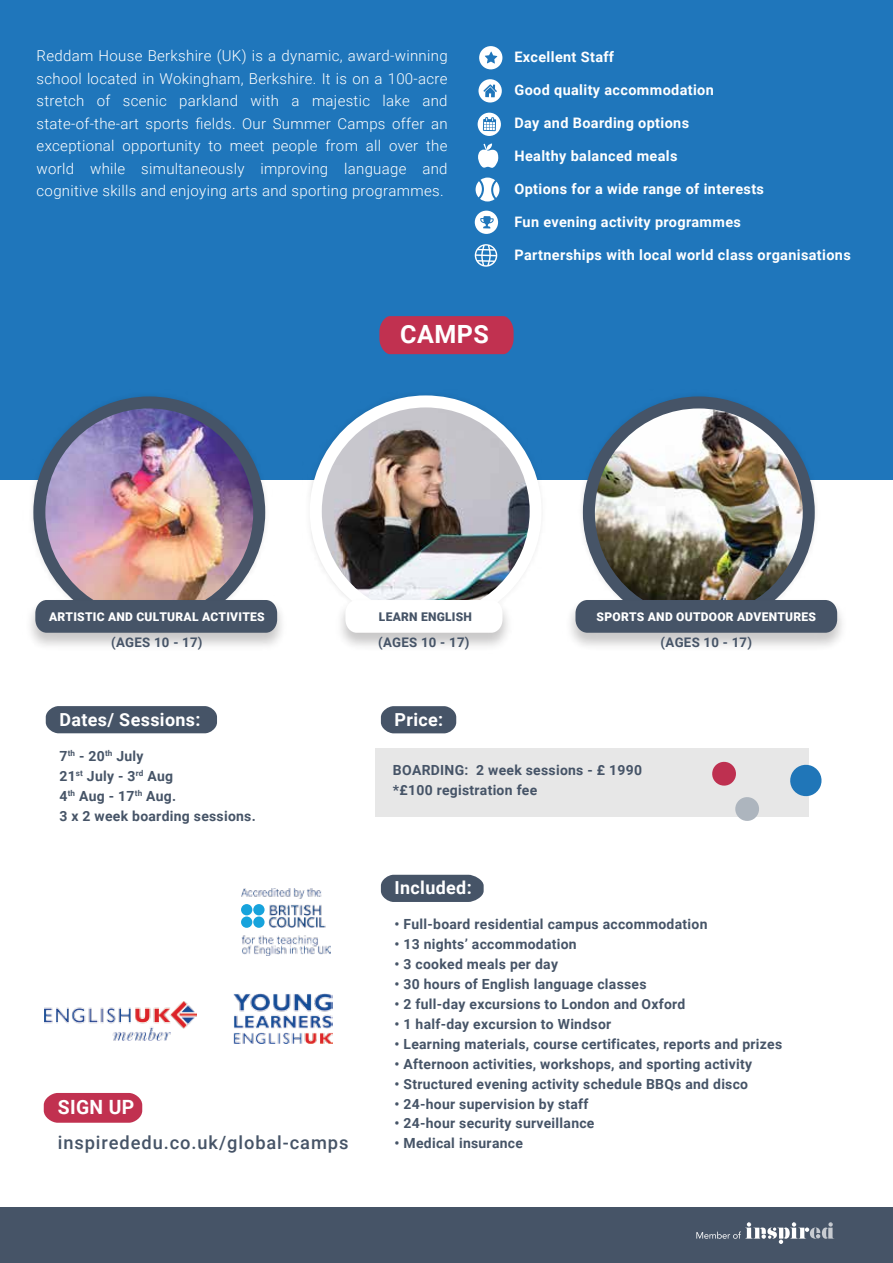
<style>
.page{position:relative;width:893px;height:1263px;background:#fff}
.page>*{position:absolute;margin:0;border:0;box-sizing:border-box;transform-origin:0 0}
.t1{font:700 25.05px "Roboto";letter-spacing:.02em;color:#fff}
.t2{font:700 19.65px "Roboto";letter-spacing:.02em;color:#fff}
.t3{font:500 18.3px "Roboto";letter-spacing:.05em;color:#465467}
.t4{font:700 18px "Roboto";letter-spacing:.02em;color:#fff}
.t5{font:300 15px/22.5px "Roboto";letter-spacing:.02em;color:#fff;text-align:justify}
.t6{font:700 14.4px "Roboto";letter-spacing:.025em;color:#fff}
.t7{font:700 13.95px/20px "Roboto";letter-spacing:.02em;color:#465467}
.t8{font:700 13.2px "Roboto";letter-spacing:.02em;color:#465467}
.t9{font:900 12px "Roboto";letter-spacing:.02em;color:#fff}
.t10{font:900 12px "Roboto";letter-spacing:.02em;color:#465467}
</style>
<div class="page">
<div style="left:0;top:0;width:893px;height:480px;background:#1f76bb"></div>
<div style="left:479px;top:46px;width:24px;height:24px;background:#fff;border-radius:50%"></div>
<svg style="left:485px;top:52px;width:12px;height:12px"></svg>
<svg style="left:478px;top:79px;width:24px;height:24px"></svg>
<svg style="left:483px;top:85px;width:14px;height:12px"></svg>
<svg style="left:477px;top:112px;width:24px;height:24px"></svg>
<svg style="left:483px;top:117px;width:13px;height:14px"></svg>
<div style="left:475px;top:210px;width:23px;height:24px;background:#fff;border-radius:50%"></div>
<svg style="left:480px;top:216px;width:14px;height:12px"></svg>
<svg style="left:478px;top:143px;width:21px;height:25px"></svg>
<svg style="left:475px;top:177px;width:25px;height:25px"></svg>
<svg style="left:475px;top:244px;width:22px;height:23px"></svg>
<img style="left:318px;top:401px;width:211px;height:193px">
<div style="left:310px;top:395px;width:232px;height:232px;border:12px solid #fff;border-radius:50%"></div>
<div style="left:0;top:1207px;width:893px;height:56px;background:#465467"></div>
<svg style="left:696px;top:1222px;width:138px;height:22px"></svg>
<div style="left:379px;top:316px;width:135px;height:38px;background:#c13150"></div>
<img style="left:32px;top:399px;width:234px;height:196px">
<img style="left:39px;top:402px;width:220px;height:220px;border-radius:110px">
<div style="left:33px;top:396px;width:232px;height:232px;border:12px solid #465467;border-radius:50%"></div>
<img style="left:30px;top:595px;width:252px;height:51px">
<div style="left:35px;top:600px;width:242px;height:33px;background:#465467"></div>
<img style="left:582px;top:399px;width:234px;height:195px">
<img style="left:589px;top:402px;width:220px;height:220px;border-radius:110px">
<div style="left:583px;top:396px;width:232px;height:232px;border:12px solid #465467;border-radius:50%"></div>
<img style="left:570px;top:594px;width:272px;height:52px">
<div style="left:575px;top:600px;width:262px;height:33px;background:#465467;border-radius:13px"></div>
<svg style="left:381px;top:706px;width:75px;height:27px;background:#525f70"></svg>
<div style="left:376px;top:748px;width:433px;height:68px;background:#e7e7e7"></div>
<svg style="left:44px;top:1093px;width:98px;height:30px;background:#c43d5a"></svg>
<div style="left:46px;top:706px;width:171px;height:27px;background:#465467"></div>
<svg style="left:381px;top:875px;width:103px;height:27px;background:#505d6f"></svg>
<svg style="left:790px;top:764px;width:32px;height:33px"></svg>
<svg style="left:734px;top:797px;width:27px;height:24px"></svg>
<svg style="left:712px;top:761px;width:24px;height:25px"></svg>
<img style="left:341px;top:594px;width:167px;height:52px">
<svg style="left:345px;top:600px;width:157px;height:33px"></svg>
<img style="left:241px;top:888px;width:90px;height:68px">
<svg style="left:241px;top:902px;width:26px;height:27px"></svg>
<div style="left:241px;top:904px;width:11px;height:11px;background:#17a3dc;border-radius:50%"></div>
<div style="left:253px;top:904px;width:12px;height:11px;background:#17a3dc;border-radius:50%"></div>
<div style="left:241px;top:916px;width:11px;height:12px;background:#17a3dc;border-radius:50%"></div>
<div style="left:253px;top:916px;width:12px;height:12px;background:#17a3dc;border-radius:50%"></div>
<img style="left:45px;top:1001px;width:151px;height:39px">
<img style="left:234px;top:993px;width:99px;height:50px">
<p class="t5" style="left:37px;top:44px;width:413px">Reddam House Berkshire (UK) is a dynamic, award-winning school located in Wokingham, Berkshire. It is on a 100-acre stretch of scenic parkland with a majestic lake and state-of-the-art sports fields. Our Summer Camps offer an exceptional opportunity to meet people from all over the world while simultaneously improving language and cognitive skills and enjoying arts and sporting programmes.</p>
<h1 class="t1" style="left:400px;top:317px;width:90px">CAMPS</h1>
<p class="t6" style="left:514px;top:47px;width:101px">Excellent Staff</p>
<p class="t6" style="left:514px;top:80px;width:201px">Good quality accommodation</p>
<p class="t6" style="left:514px;top:113px;width:176px">Day and Boarding options</p>
<p class="t6" style="left:514px;top:146px;width:164px">Healthy balanced meals</p>
<p class="t6" style="left:514px;top:179px;width:251px">Options for a wide range of interests</p>
<p class="t6" style="left:514px;top:212px;width:228px">Fun evening activity programmes</p>
<p class="t6" style="left:514px;top:245px;width:338px">Partnerships with local world class organisations</p>
<p class="t9" style="left:49px;top:608px;width:217px">ARTISTIC AND CULTURAL ACTIVITES</p>
<p class="t8" style="left:111px;top:633px;width:93px">(AGES 10 - 17)</p>
<p class="t10" style="left:379px;top:608px;width:95px">LEARN ENGLISH</p>
<p class="t8" style="left:378px;top:633px;width:93px">(AGES 10 - 17)</p>
<p class="t9" style="left:597px;top:608px;width:221px">SPORTS AND OUTDOOR ADVENTURES</p>
<p class="t8" style="left:661px;top:633px;width:93px">(AGES 10 - 17)</p>
<p class="t4" style="left:59px;top:707px;width:143px">Dates/ Sessions:</p>
<p class="t7" style="left:59px;top:745px;width:198px">7<sup>th</sup> - 20<sup>th</sup> July<br>21<sup>st</sup> July - 3<sup>rd</sup> Aug<br>4<sup>th</sup> Aug - 17<sup>th</sup> Aug.<br>3 x 2 week boarding sessions.</p>
<h2 class="t2" style="left:58px;top:1093px;width:78px">SIGN UP</h2>
<h3 class="t3" style="left:58px;top:1130px;width:292px">inspirededu.co.uk/global-camps</h3>
<p class="t4" style="left:394px;top:707px;width:50px">Price:</p>
<p class="t7" style="left:393px;top:759px;width:251px">BOARDING: 2 week sessions - £ 1990 *£100 registration fee</p>
<p class="t4" style="left:394px;top:875px;width:79px">Included:</p>
<p class="t7" style="left:394px;top:914px;width:314px">• Full-board residential campus accommodation</p>
<p class="t7" style="left:394px;top:933px;width:184px">• 13 nights’ accommodation</p>
<p class="t7" style="left:394px;top:953px;width:165px">• 3 cooked meals per day</p>
<p class="t7" style="left:394px;top:973px;width:254px">• 30 hours of English language classes</p>
<p class="t7" style="left:394px;top:993px;width:292px">• 2 full-day excursions to London and Oxford</p>
<p class="t7" style="left:394px;top:1013px;width:218px">• 1 half-day excursion to Windsor</p>
<p class="t7" style="left:394px;top:1033px;width:389px">• Learning materials, course certificates, reports and prizes</p>
<p class="t7" style="left:394px;top:1053px;width:359px">• Afternoon activities, workshops, and sporting activity</p>
<p class="t7" style="left:394px;top:1073px;width:355px">• Structured evening activity schedule BBQs and disco</p>
<p class="t7" style="left:394px;top:1093px;width:196px">• 24-hour supervision by staff</p>
<p class="t7" style="left:394px;top:1113px;width:201px">• 24-hour security surveillance</p>
<p class="t7" style="left:394px;top:1133px;width:130px">• Medical insurance</p>
</div>
